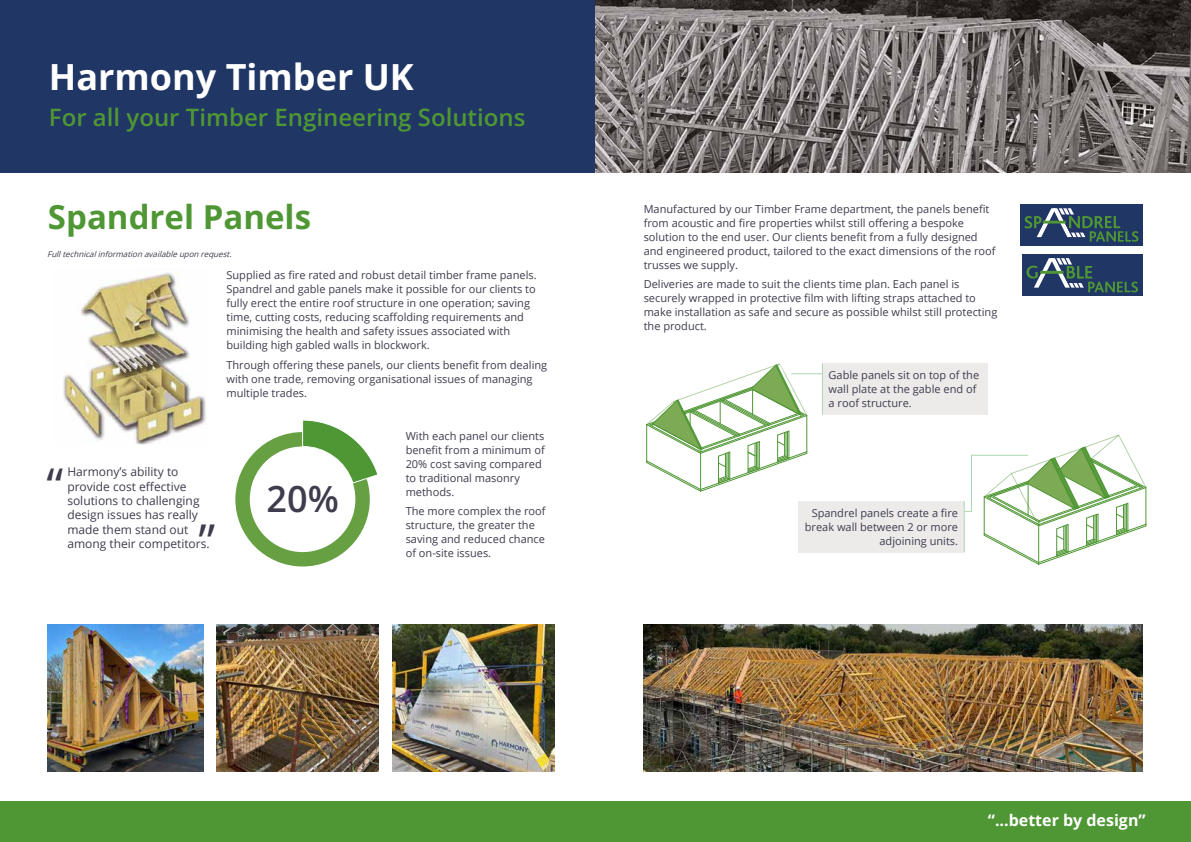
<style>
.page{position:relative;width:1191px;height:842px;background:#fff}
.page>*{position:absolute;margin:0;border:0;box-sizing:border-box;transform-origin:0 0}
.t1{font:48px "Open Sans";color:#3e3c4d}
.t2{font:700 36px "Open Sans";color:#fff}
.t3{font:600 36px "Open Sans";color:#3e3c4d}
.t4{font:700 33px "Open Sans";color:#4f9734}
.t5{font:600 24px "Open Sans";color:#4f9734}
.t6{font:700 16px "Open Sans";color:#fff}
.t7{font:12px/14.4px "Open Sans";color:#3e3c4d}
.t8{font:11px/14px "Open Sans";color:#3e3c4d}
.t9{font:italic 8px "Open Sans";color:#3e3c4d}
</style>
<div class="page">
<div style="left:0;top:0;width:595px;height:173px;background:#203664"></div>
<div style="left:595px;top:802px;width:596px;height:40px;background:#4f9734"></div>
<div style="left:0;top:801px;width:595px;height:41px;background:#4f9734"></div>
<img style="left:595px;top:0;width:596px;height:173px">
<div style="left:1020px;top:204px;width:122px;height:42px;background:#203664"></div>
<svg style="left:1024px;top:208px;width:114px;height:34px"></svg>
<div style="left:1022px;top:254px;width:120px;height:42px;background:#203664"></div>
<svg style="left:1026px;top:258px;width:112px;height:34px"></svg>
<img style="left:63px;top:272px;width:143px;height:173px">
<div style="left:823px;top:363px;width:165px;height:51px;background:#ecebea"></div>
<div style="left:798px;top:501px;width:165px;height:51px;background:#ecebea"></div>
<hr style="left:791px;top:373px;width:31px;height:1px;background:#aed6b0">
<hr style="left:822px;top:363px;width:1px;height:51px;background:#aed6b0">
<hr style="left:963px;top:501px;width:1px;height:51px;background:#aed6b0">
<hr style="left:971px;top:455px;width:56px;height:1px;background:#aed6b0">
<hr style="left:971px;top:455px;width:1px;height:57px;background:#aed6b0">
<img style="left:643px;top:625px;width:499px;height:146px">
<img style="left:392px;top:625px;width:162px;height:146px">
<img style="left:217px;top:625px;width:162px;height:146px">
<img style="left:47px;top:625px;width:156px;height:146px">
<svg style="left:235px;top:420px;width:143px;height:146px"></svg>
<svg style="left:646px;top:364px;width:161px;height:127px"></svg>
<svg style="left:984px;top:435px;width:162px;height:129px"></svg>
<h2 class="t2" style="left:49px;top:52px;width:366px">Harmony Timber UK</h2>
<h3 class="t5" style="left:49px;top:101px;width:478px">For all your Timber Engineering Solutions</h3>
<h3 class="t4" style="left:48px;top:195px;width:265px">Spandrel Panels</h3>
<p class="t9" style="left:47px;top:249px;width:188px">Fulltechnicalinformationavailableuponrequest.</p>
<p class="t8" style="left:226px;top:268px;width:312px">Supplied as fire rated and robust detail timber frame panels.<br>Spandrel and gable panels make it possible for our clients to fully erect the entire roof structure in one operation; saving time, cutting costs, reducing scaffolding requirements and minimising the health and safety issues associated with building high gabled walls in blockwork.</p>
<p class="t8" style="left:226px;top:358px;width:322px">Through offering these panels, our clients benefit from dealing with one trade, removing organisational issues of managing multiple trades.</p>
<p class="t7" style="left:67px;top:464px;width:144px">Harmony’s ability to provide cost effective solutions to challenging design issues has really made them stand out among their competitors.</p>
<h1 class="t1" style="left:47px;top:453px;width:18px">“</h1>
<h1 class="t1" style="left:198px;top:509px;width:18px">”</h1>
<h2 class="t3" style="left:266px;top:474px;width:74px">20%</h2>
<p class="t8" style="left:406px;top:428px;width:141px">With each panel our clients benefit from a minimum of<br>20% cost saving compared to traditional masonry methods.</p>
<p class="t8" style="left:406px;top:504px;width:141px">The more complex the roof structure, the greater the saving and reduced chance of on-site issues.</p>
<p class="t8" style="left:643px;top:201px;width:353px">Manufactured by our Timber Frame department, the panels benefit from acoustic and fire properties whilst still offering a bespoke solution to the end user. Our clients benefit from a fully designed and engineered product, tailored to the exact dimensions of the roof trusses we supply.</p>
<p class="t8" style="left:643px;top:277px;width:355px">Deliveries are made to suit the clients time plan. Each panel is securely wrapped in protective film with lifting straps attached to make installation as safe and secure as possible whilst still protecting the product.</p>
<p class="t8" style="left:828px;top:368px;width:152px">Gable panels sit on top of the wall plate at the gable end of a roof structure.</p>
<p class="t8" style="left:805px;top:506px;width:155px;text-align:right">Spandrel panels create a fire break wall between 2 or more adjoining units.</p>
<h3 class="t6" style="left:988px;top:809px;width:159px">“...better by design”</h3>
</div>
